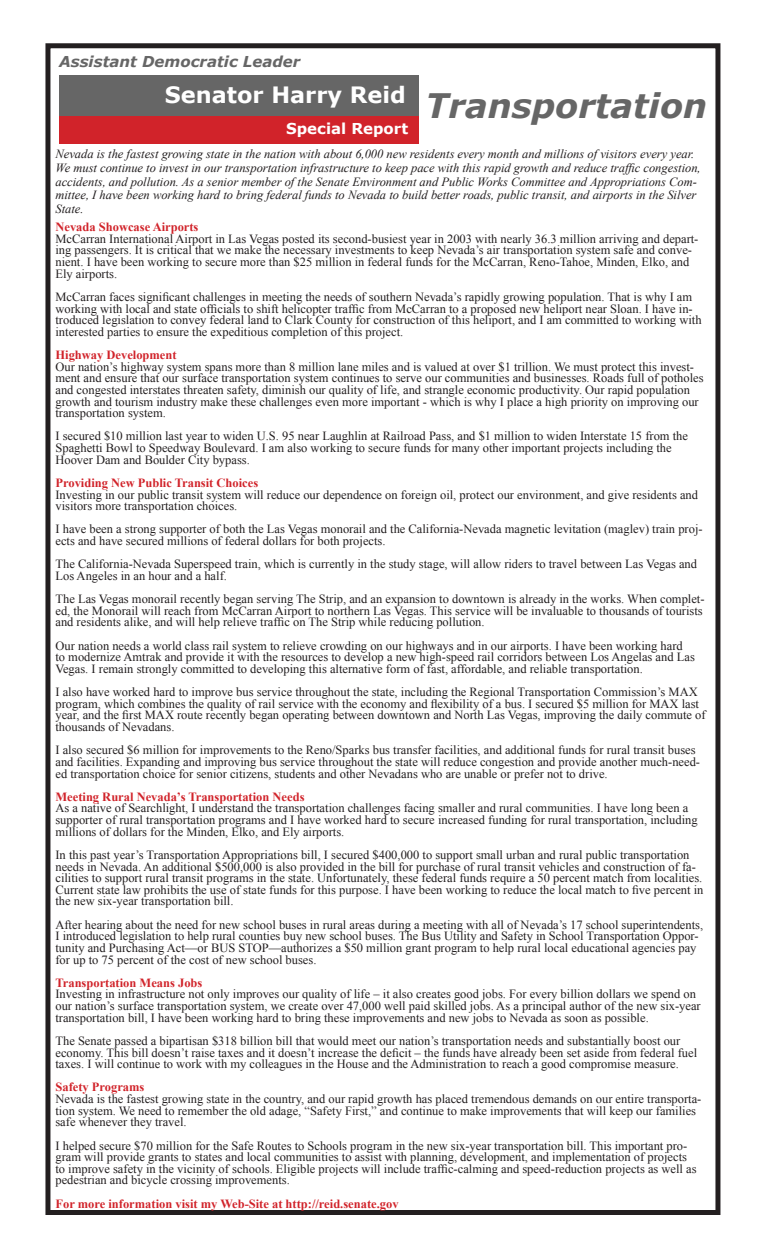
<style>
.page{position:relative;width:765px;height:1260px;background:#fff}
.page>*{position:absolute;margin:0;border:0;box-sizing:border-box;transform-origin:0 0}
.t1{font:italic 700 33.75px "Verdana";color:#666}
.t2{font:700 22.5px "Verdana";color:#fff}
.t3{font:italic 700 15px "Verdana";color:#666}
.t4{font:700 15px "Verdana";color:#fff}
.t5{font:12.5px/11.6px "Times New Roman";color:#231f20}
.t6{font:italic 12.5px/13.8px "Times New Roman";color:#231f20}
.t7{font:700 12.5px "Times New Roman";color:#d1232a}
</style>
<div class="page">
<div style="left:45px;top:43px;width:675px;height:1172px;border:5px solid #231f20"></div>
<div style="left:59px;top:75px;width:360px;height:42px;background:#666"></div>
<div style="left:59px;top:116px;width:360px;height:28px;background:#d1232a"></div>
<p class="t3" style="left:59px;top:52px;width:243px">Assistant Democratic Leader</p>
<h2 class="t2" style="left:165px;top:80px;width:243px">Senator Harry Reid</h2>
<p class="t4" style="left:286px;top:119px;width:124px">Special Report</p>
<h1 class="t1" style="left:425px;top:84px;width:283px">Transportation</h1>
<p class="t6" style="left:55px;top:147px;width:647px">Nevada is the fastest growing state in the nation with about 6,000 new residents every month and millions of visitors every year.<br>We must continue to invest in our transportation infrastructure to keep pace with this rapid growth and reduce traffic congestion, accidents, and pollution. As a senior member of the Senate Environment and Public Works Committee and Appropriations Com&shy;mittee, I have been working hard to bring federal funds to Nevada to build better roads, public transit, and airports in the Silver State.</p>
<p class="t7" style="left:55px;top:218px;width:145px">Nevada Showcase Airports</p>
<p class="t5" style="left:55px;top:233px;width:645px">McCarran International Airport in Las Vegas posted its second-busiest year in 2003 with nearly 36.3 million arriving and depart&shy;ing passengers. It is critical that we make the necessary investments to keep Nevada’s air transportation system safe and conve&shy;nient. I have been working to secure more than $25 million in federal funds for the McCarran, Reno-Tahoe, Minden, Elko, and Ely airports.</p>
<p class="t5" style="left:55px;top:291px;width:648px">McCarran faces significant challenges in meeting the needs of southern Nevada’s rapidly growing population. That is why I am working with local and state officials to shift helicopter traffic from McCarran to a proposed new heliport near Sloan. I have in&shy;troduced legislation to convey federal land to Clark County for construction of this heliport, and I am committed to working with interested parties to ensure the expeditious completion of this project.</p>
<p class="t7" style="left:55px;top:346px;width:123px">Highway Development</p>
<p class="t5" style="left:55px;top:360px;width:650px">Our nation’s highway system spans more than 8 million lane miles and is valued at over $1 trillion. We must protect this invest&shy;ment and ensure that our surface transportation system continues to serve our communities and businesses. Roads full of potholes and congested interstates threaten safety, diminish our quality of life, and strangle economic productivity. Our rapid population growth and tourism industry make these challenges even more important - which is why I place a high priority on improving our transportation system.</p>
<p class="t5" style="left:55px;top:430px;width:634px">I secured $10 million last year to widen U.S. 95 near Laughlin at Railroad Pass, and $1 million to widen Interstate 15 from the<br>Spaghetti Bowl to Speedway Boulevard. I am also working to secure funds for many other important projects including the<br>Hoover Dam and Boulder City bypass.</p>
<p class="t7" style="left:55px;top:474px;width:204px">Providing New Public Transit Choices</p>
<p class="t5" style="left:55px;top:488px;width:644px">Investing in our public transit system will reduce our dependence on foreign oil, protect our environment, and give residents and visitors more transportation choices.</p>
<p class="t5" style="left:55px;top:523px;width:649px">I have been a strong supporter of both the Las Vegas monorail and the California-Nevada magnetic levitation (maglev) train proj&shy;ects and have secured millions of federal dollars for both projects.</p>
<p class="t5" style="left:55px;top:558px;width:643px">The California-Nevada Superspeed train, which is currently in the study stage, will allow riders to travel between Las Vegas and<br>Los Angeles in an hour and a half.</p>
<p class="t5" style="left:55px;top:593px;width:651px">The Las Vegas monorail recently began serving The Strip, and an expansion to downtown is already in the works. When complet&shy;ed, the Monorail will reach from McCarran Airport to northern Las Vegas. This service will be invaluable to thousands of tourists and residents alike, and will help relieve traffic on The Strip while reducing pollution.</p>
<p class="t5" style="left:55px;top:639px;width:641px">Our nation needs a world class rail system to relieve crowding on our highways and in our airports. I have been working hard to modernize Amtrak and provide it with the resources to develop a new high-speed rail corridors between Los Angelas and Las<br>Vegas. I remain strongly committed to developing this alternative form of fast, affordable, and reliable transportation.</p>
<p class="t5" style="left:55px;top:686px;width:652px">I also have worked hard to improve bus service throughout the state, including the Regional Transportation Commission’s MAX program, which combines the quality of rail service with the economy and flexibility of a bus. I secured $5 million for MAX last year, and the first MAX route recently began operating between downtown and North Las Vegas, improving the daily commute of thousands of Nevadans.</p>
<p class="t5" style="left:55px;top:744px;width:646px">I also secured $6 million for improvements to the Reno/Sparks bus transfer facilities, and additional funds for rural transit buses and facilities. Expanding and improving bus service throughout the state will reduce congestion and provide another much-need&shy;ed transportation choice for senior citizens, students and other Nevadans who are unable or prefer not to drive.</p>
<p class="t7" style="left:55px;top:788px;width:251px">Meeting Rural Nevada’s Transportation Needs</p>
<p class="t5" style="left:55px;top:802px;width:644px">As a native of Searchlight, I understand the transportation challenges facing smaller and rural communities. I have long been a supporter of rural transportation programs and I have worked hard to secure increased funding for rural transportation, including millions of dollars for the Minden, Elko, and Ely airports.</p>
<p class="t5" style="left:55px;top:849px;width:650px">In this past year’s Transportation Appropriations bill, I secured $400,000 to support small urban and rural public transportation needs in Nevada. An additional $500,000 is also provided in the bill for purchase of rural transit vehicles and construction of fa&shy;cilities to support rural transit programs in the state. Unfortunately, these federal funds require a 50 percent match from localities.<br>Current state law prohibits the use of state funds for this purpose. I have been working to reduce the local match to five percent in the new six-year transportation bill.</p>
<p class="t5" style="left:55px;top:918px;width:649px">After hearing about the need for new school buses in rural areas during a meeting with all of Nevada’s 17 school superintendents, I introduced legislation to help rural counties buy new school buses. The Bus Utility and Safety in School Transportation Oppor&shy;tunity and Purchasing Act—or BUS STOP—authorizes a $50 million grant program to help rural local educational agencies pay for up to 75 percent of the cost of new school buses.</p>
<p class="t7" style="left:55px;top:974px;width:148px">Transportation Means Jobs</p>
<p class="t5" style="left:55px;top:988px;width:647px">Investing in infrastructure not only improves our quality of life – it also creates good jobs. For every billion dollars we spend on our nation’s surface transportation system, we create over 47,000 well paid skilled jobs. As a principal author of the new six-year transportation bill, I have been working hard to bring these improvements and new jobs to Nevada as soon as possible.</p>
<p class="t5" style="left:55px;top:1035px;width:643px">The Senate passed a bipartisan $318 billion bill that would meet our nation’s transportation needs and substantially boost our economy. This bill doesn’t raise taxes and it doesn’t increase the deficit – the funds have already been set aside from federal fuel taxes. I will continue to work with my colleagues in the House and the Administration to reach a good compromise measure.</p>
<p class="t7" style="left:55px;top:1079px;width:90px">Safety Programs</p>
<p class="t5" style="left:55px;top:1093px;width:647px">Nevada is the fastest growing state in the country, and our rapid growth has placed tremendous demands on our entire transporta&shy;tion system. We need to remember the old adage, “Safety First,” and continue to make improvements that will keep our families safe whenever they travel.</p>
<p class="t5" style="left:55px;top:1139px;width:643px">I helped secure $70 million for the Safe Routes to Schools program in the new six-year transportation bill. This important pro&shy;gram will provide grants to states and local communities to assist with planning, development, and implementation of projects to improve safety in the vicinity of schools. Eligible projects will include traffic-calming and speed-reduction projects as well as pedestrian and bicycle crossing improvements.</p>
<p class="t7" style="left:55px;top:1195px;width:345px">For more information visit my Web-Site at http://reid.senate.gov</p>
</div>
